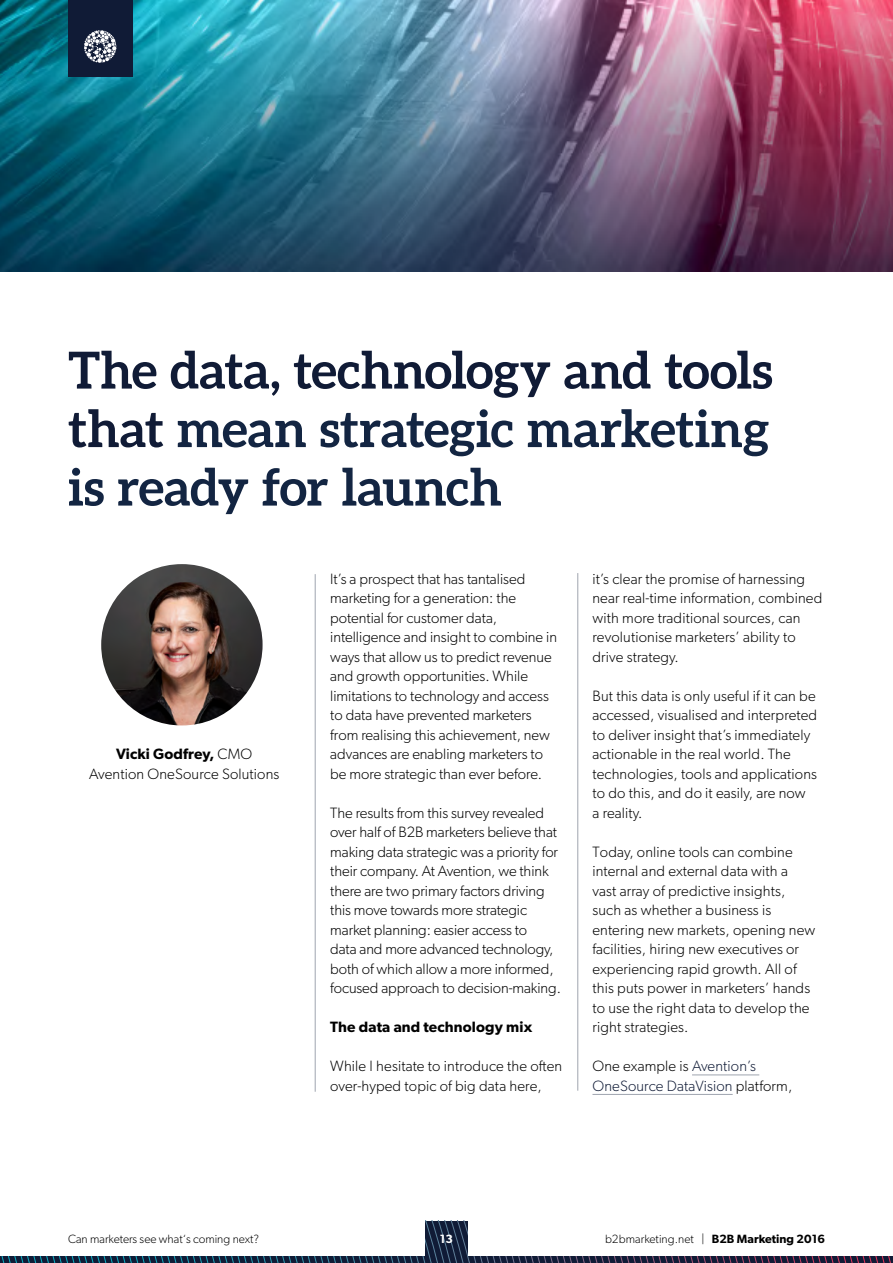
<style>
.page{position:relative;width:893px;height:1263px;background:#fff}
.page>*{position:absolute;margin:0;border:0;box-sizing:border-box;transform-origin:0 0}
.t1{font:700 51px/58.5px "Aleo";letter-spacing:-.005em;color:#132542;text-align:justify}
.t2{font:300 15px/19.5px "Gibson";color:#000}
.t3{font:300 15px/19.5px "Gibson";letter-spacing:.01em;color:#101b36}
.t4{font:600 15px "Gibson";letter-spacing:.01em;color:#000}
.t5{font:300 12px "Gibson";color:#000}
.t6{font:600 12px "Gibson";color:#fff}
.s1{color:#101b36}
.s2{font-weight:600}
.s3{color:#000}
</style>
<div class="page">
<svg style="left:0;top:1221px;width:893px;height:42px"></svg>
<hr style="left:692px;top:1075px;width:67px;height:1px;background:#9fa4af">
<hr style="left:592px;top:1094px;width:141px;height:1px;background:#9fa4af">
<hr style="left:315px;top:574px;width:1px;height:518px;background:#9fa4af">
<hr style="left:577px;top:573px;width:1px;height:518px;background:#9fa4af">
<img style="left:101px;top:564px;width:162px;height:161px;border-radius:81px">
<img style="left:0;top:96px;width:893px;height:176px">
<img style="left:0;top:0;width:893px;height:96px">
<h1 class="t1" style="left:68px;top:340px;width:706px"><span class="s1">The data, technology and tools that</span> mean strategic marketing is ready for launch</h1>
<p class="t2" style="left:89px;top:744px;width:192px;text-align:center"><span class="s2">Vicki Godfrey,</span> CMO<br>Avention OneSource Solutions</p>
<p class="t2" style="left:330px;top:568px;width:228px">It’s a prospect that has tantalised marketing for a generation: the potential for customer data, intelligence and insight to combine in ways that allow us to predict revenue and growth opportunities. While limitations to technology and access to data have prevented marketers from realising this achievement, new advances are enabling marketers to be more strategic than ever before.</p>
<p class="t2" style="left:330px;top:802px;width:232px">The results from this survey revealed over half of B2B marketers believe that making data strategic was a priority for their company. At Avention, we think there are two primary factors driving this move towards more strategic market planning: easier access to<br>data and more advanced technology, both of which allow a more informed, focused approach to decision-making.</p>
<p class="t4" style="left:330px;top:1018px;width:203px">The data and technology mix</p>
<p class="t2" style="left:330px;top:1056px;width:233px">While I hesitate to introduce the often over-hyped topic of big data here,</p>
<p class="t2" style="left:592px;top:568px;width:231px">it’s clear the promise of harnessing near real-time information, combined with more traditional sources, can revolutionise marketers’ ability to drive strategy.</p>
<p class="t2" style="left:592px;top:685px;width:226px">But this data is only useful if it can be accessed, visualised and interpreted to deliver insight that’s immediately actionable in the real world. The technologies, tools and applications to do this, and do it easily, are now<br>a reality.</p>
<p class="t2" style="left:592px;top:841px;width:224px">Today, online tools can combine internal and external data with a vast array of predictive insights, such as whether a business is entering new markets, opening new facilities, hiring new executives or experiencing rapid growth. All of this puts power in marketers’ hands to use the right data to develop the right strategies.</p>
<p class="t3" style="left:592px;top:1056px;width:201px"><span class="s3">One example is</span> Avention’s<br>OneSource DataVision <span class="s3">platform,</span></p>
<p class="t5" style="left:68px;top:1232px;width:193px">Can marketers see what‘s coming next?</p>
<p class="t6" style="left:440px;top:1232px;width:15px">13</p>
<p class="t5" style="left:605px;top:1232px;width:221px">b2bmarketing.net | <span class="s2">B2B Marketing 2016</span></p>
</div>
